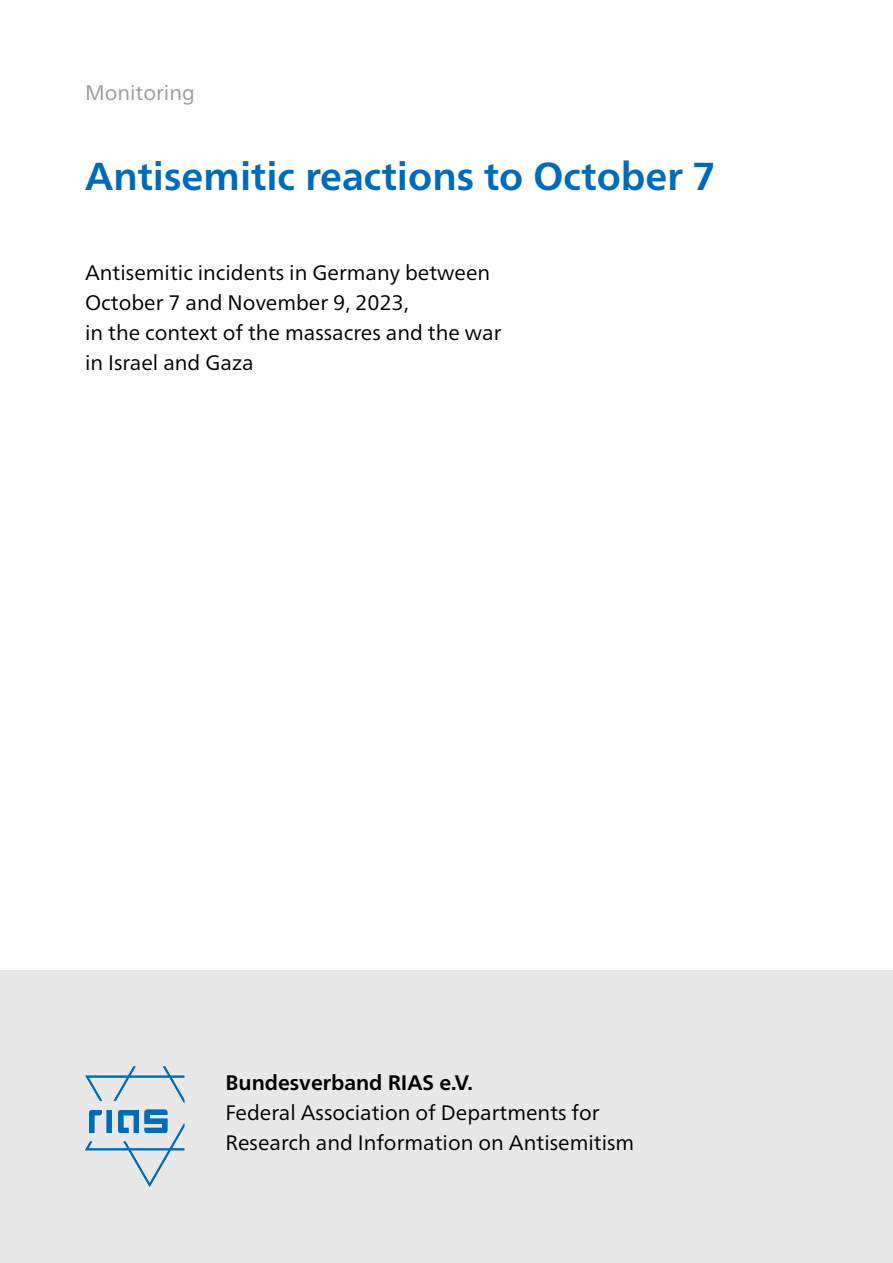
<style>
.page{position:relative;width:893px;height:1263px;background:#fff}
.page>*{position:absolute;margin:0;border:0;box-sizing:border-box;transform-origin:0 0}
.t1{font:700 39px "Neue Frutiger World";color:#006bb8}
.t2{font:21px/30px "Neue Frutiger World";color:#000}
.t3{font:700 21px "Neue Frutiger World";color:#000}
.t4{font:21px "Neue Frutiger World";color:#9c9c9c}
</style>
<div class="page">
<div style="left:0;top:970px;width:893px;height:293px;background:#e8e8e8"></div>
<svg style="left:85px;top:1066px;width:99px;height:37px"></svg>
<svg style="left:85px;top:1109px;width:99px;height:78px"></svg>
<p class="t4" style="left:85px;top:84px;width:111px">Monitoring</p>
<h1 class="t1" style="left:85px;top:161px;width:632px">Antisemitic reactions to October 7</h1>
<p class="t2" style="left:85px;top:260px;width:418px">Antisemitic incidents in Germany between October 7 and November 9, 2023,<br>in the context of the massacres and the war in Israel and Gaza</p>
<p class="t3" style="left:225px;top:1074px;width:249px">Bundesverband RIAS e.V.</p>
<p class="t2" style="left:225px;top:1100px;width:410px">Federal Association of Departments for<br>Research and Information on Antisemitism</p>
</div>
